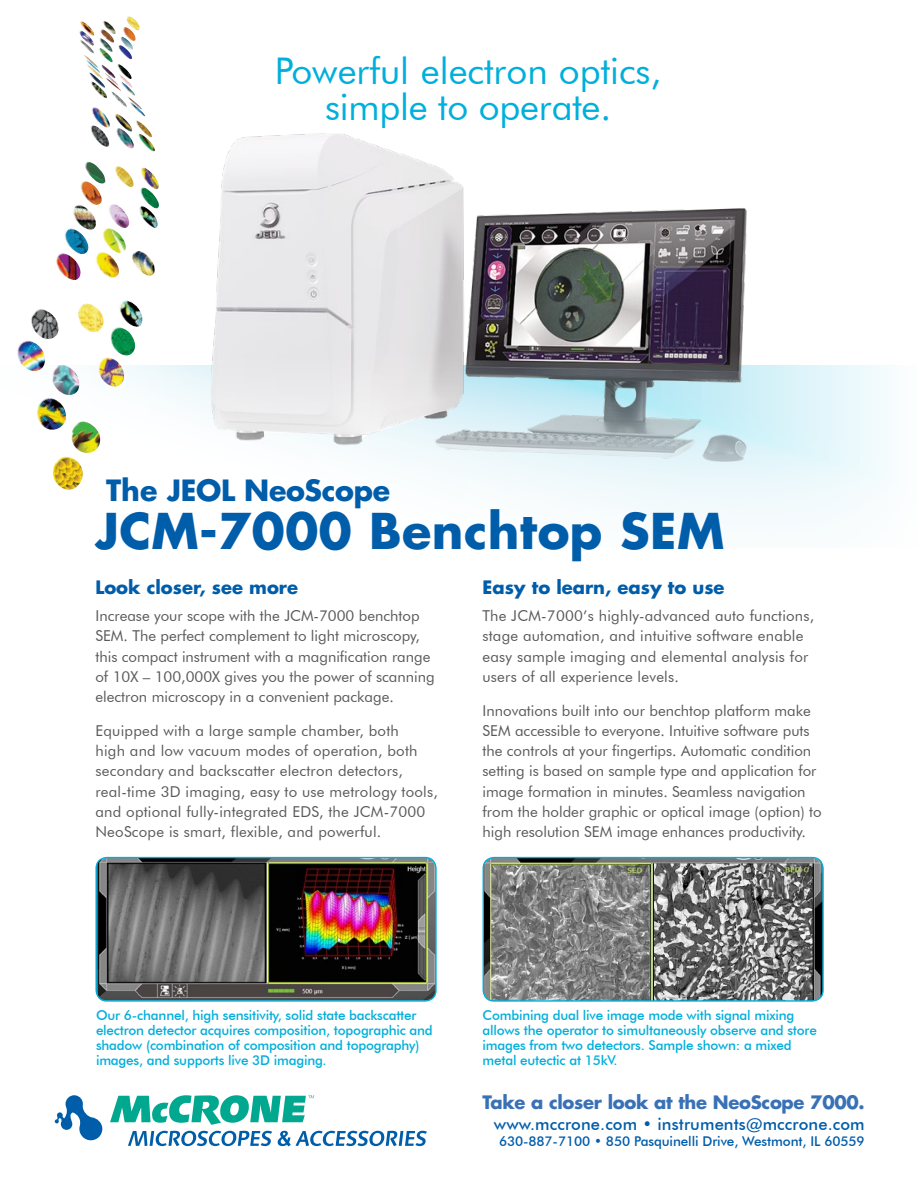
<style>
.page{position:relative;width:918px;height:1188px;background:#fff}
.page>*{position:absolute;margin:0;border:0;box-sizing:border-box;transform-origin:0 0}
.t1{font:700 48px "Futura Std";letter-spacing:.01em;color:#005daa}
.t2{font:36.75px/36px "Futura BT";color:#00afdb;text-align:center}
.t3{font:700 28.5px "Futura Std";letter-spacing:-.01em;color:#005daa}
.t4{font:700 18px "Futura Std";color:#005daa}
.t5{font:700 18px "Futura Std";letter-spacing:-.015em;color:#3971b6}
.t6{font:500 16.5px "Futura BT";letter-spacing:.01em;color:#005daa}
.t7{font:15px/20.2px "Futura BT";color:#58595b}
.t8{font:500 13.5px/15px "Futura BT";letter-spacing:-.015em;color:#00afdb}
.t9{font:500 13.5px "Futura BT";letter-spacing:-.01em;color:#005daa}
</style>
<div class="page">
<svg style="left:23px;top:366px;width:865px;height:155px"></svg>
<img style="left:211px;top:133px;width:536px;height:329px">
<svg style="left:80px;top:16px;width:60px;height:11px"></svg>
<svg style="left:23px;top:402px;width:26px;height:119px"></svg>
<img style="left:97px;top:859px;width:338px;height:141px">
<div style="left:95px;top:857px;width:342px;height:145px;border:1px solid #00afdb;border-radius:11px"></div>
<img style="left:483px;top:858px;width:339px;height:142px">
<div style="left:483px;top:857px;width:341px;height:145px;border:1px solid #00afdb;border-radius:11px"></div>
<svg style="left:55px;top:1095px;width:47px;height:45px"></svg>
<svg style="left:128px;top:1131px;width:144px;height:15px"></svg>
<svg style="left:278px;top:1131px;width:149px;height:15px"></svg>
<svg style="left:110px;top:1095px;width:204px;height:30px"></svg>
<h2 class="t2" style="left:275px;top:53px;width:388px">Powerful electron optics, simple to operate.</h2>
<h3 class="t3" style="left:106px;top:472px;width:286px">The JEOL NeoScope</h3>
<h1 class="t1" style="left:95px;top:499px;width:630px">JCM-7000 Benchtop SEM</h1>
<p class="t4" style="left:95px;top:575px;width:204px">Look closer, see more</p>
<p class="t7" style="left:95px;top:606px;width:341px">Increase your scope with the JCM-7000 benchtop SEM. The perfect complement to light microscopy, this compact instrument with a magnification range of 10X – 100,000X gives you the power of scanning electron microscopy in a convenient package.</p>
<p class="t7" style="left:95px;top:720px;width:344px">Equipped with a large sample chamber, both<br>high and low vacuum modes of operation, both secondary and backscatter electron detectors, real-time 3D imaging, easy to use metrology tools, and optional fully-integrated EDS, the JCM-7000<br>NeoScope is smart, flexible, and powerful.</p>
<p class="t4" style="left:483px;top:575px;width:244px">Easy to learn, easy to use</p>
<p class="t7" style="left:483px;top:606px;width:333px">The JCM-7000’s highly-advanced auto functions, stage automation, and intuitive software enable easy sample imaging and elemental analysis for users of all experience levels.</p>
<p class="t7" style="left:483px;top:700px;width:341px">Innovations built into our benchtop platform make SEM accessible to everyone. Intuitive software puts the controls at your fingertips. Automatic condition setting is based on sample type and application for image formation in minutes. Seamless navigation from the holder graphic or optical image (option) to high resolution SEM image enhances productivity.</p>
<p class="t8" style="left:96px;top:1008px;width:338px">Our 6-channel, high sensitivity, solid state backscatter electron detector acquires composition, topographic and shadow (combination of composition and topography) images, and supports live 3D imaging.</p>
<p class="t8" style="left:483px;top:1008px;width:336px">Combining dual live image mode with signal mixing allows the operator to simultaneously observe and store images from two detectors. Sample shown: a mixed metal eutectic at 15kV.</p>
<p class="t5" style="left:482px;top:1090px;width:384px">Take a closer look at the NeoScope 7000.</p>
<p class="t6" style="left:494px;top:1114px;width:372px">www.mccrone.com • instruments@mccrone.com</p>
<p class="t9" style="left:499px;top:1133px;width:367px">630-887-7100 • 850 Pasquinelli Drive, Westmont, IL 60559</p>
</div>
